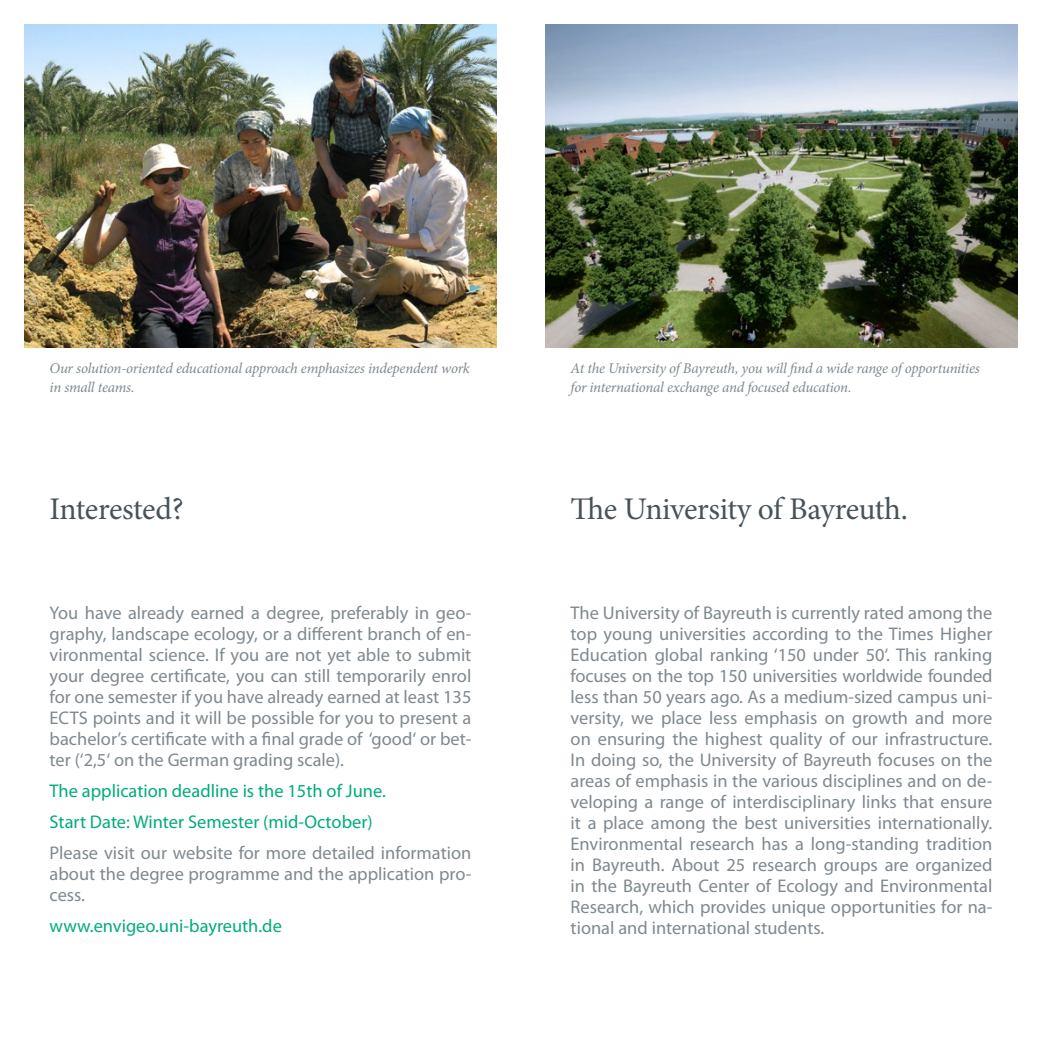
<style>
.page{position:relative;width:1042px;height:1042px;background:#fff}
.page>*{position:absolute;margin:0;border:0;box-sizing:border-box;transform-origin:0 0}
.t1{font:31.5px "Minion Pro";letter-spacing:-.015em;color:#475359}
.t2{font:18.38px/21px "Myriad Pro";color:#7f898f;text-align:justify}
.t3{font:18.38px/31px "Myriad Pro";color:#00ac7c}
.t4{font:italic 14.88px/19.2px "Minion Pro";letter-spacing:-.02em;color:#7f898f}
</style>
<div class="page">
<img style="left:25px;top:25px;width:471px;height:322px">
<img style="left:546px;top:25px;width:471px;height:322px">
<p class="t4" style="left:50px;top:359px;width:422px">Our solution-oriented educational approach emphasizes independent work in small teams.</p>
<p class="t4" style="left:570px;top:359px;width:411px">At the University of Bayreuth, you will find a wide range of opportunities for international exchange and focused education.</p>
<h1 class="t1" style="left:50px;top:488px;width:136px">Interested?</h1>
<h1 class="t1" style="left:570px;top:488px;width:339px">The University of Bayreuth.</h1>
<p class="t2" style="left:50px;top:602px;width:423px">You have already earned a degree, preferably in geo&shy;graphy, landscape ecology, or a different branch of en&shy;vironmental science. If you are not yet able to submit your degree certificate, you can still temporarily enrol for one semester if you have already earned at least 135<br>ECTS points and it will be possible for you to present a bachelor’s certificate with a final grade of ‘good‘ or bet&shy;ter (‘2,5‘ on the German grading scale).</p>
<p class="t3" style="left:50px;top:775px;width:338px">The application deadline is the 15th of June.<br>Start Date: Winter Semester (mid-October)</p>
<p class="t2" style="left:50px;top:842px;width:423px">Please visit our website for more detailed information about the degree programme and the application pro&shy;cess.</p>
<p class="t3" style="left:50px;top:910px;width:234px">www.envigeo.uni-bayreuth.de</p>
<p class="t2" style="left:570px;top:602px;width:423px">The University of Bayreuth is currently rated among the top young universities according to the Times Higher Education global ranking ‘150 under 50‘. This ranking focuses on the top 150 universities worldwide founded less than 50 years ago. As a medium-sized campus uni&shy;versity, we place less emphasis on growth and more on ensuring the highest quality of our infrastructure.<br>In doing so, the University of Bayreuth focuses on the areas of emphasis in the various disciplines and on de&shy;veloping a range of interdisciplinary links that ensure it a place among the best universities internationally.<br>Environmental research has a long‐standing tradition in Bayreuth. About 25 research groups are organized in the Bayreuth Center of Ecology and Environmental Research, which provides unique opportunities for na&shy;tional and international students.</p>
</div>
